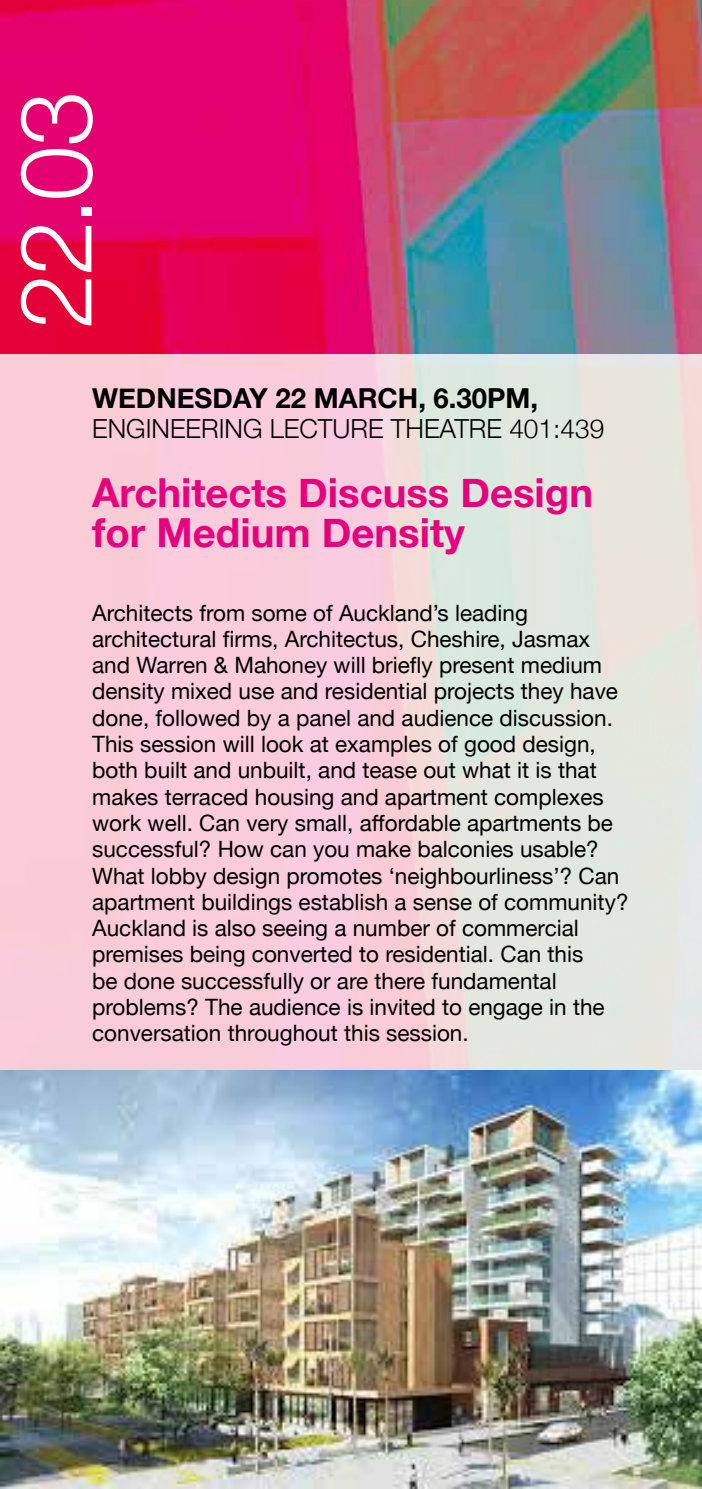
<style>
.page{position:relative;width:702px;height:1489px;background:#fff}
.page>*{position:absolute;margin:0;border:0;box-sizing:border-box;transform-origin:0 0}
.t1{font:300 100px "Helvetica Neue";color:#fff}
.t2{font:700 40px/40px "Helvetica Neue";color:#e6007d}
.t3{font:700 27.5px "Helvetica Neue";color:#000}
.t4{font:300 26.25px "Helvetica Neue";color:#000}
.t5{font:22.5px/26.2px "Helvetica Neue";color:#000}
</style>
<div class="page">
<img style="left:0;top:0;width:702px;height:354px">
<svg style="left:0;top:354px;width:702px;height:716px;background:#f0d6db"></svg>
<img style="left:0;top:1070px;width:702px;height:418px">
<h1 class="t1" style="left:-25px;top:329px;width:240px;rotate:-90deg">22.03</h1>
<p class="t3" style="left:92px;top:377px;width:447px">WEDNESDAY 22 MARCH, 6.30PM,</p>
<p class="t4" style="left:92px;top:408px;width:513px">ENGINEERING LECTURE THEATRE 401:439</p>
<h2 class="t2" style="left:92px;top:473px;width:502px">Architects Discuss Design for Medium Density</h2>
<p class="t5" style="left:92px;top:600px;width:538px">Architects from some of Auckland’s leading architectural firms, Architectus, Cheshire, Jasmax and Warren &amp; Mahoney will briefly present medium density mixed use and residential projects they have done, followed by a panel and audience discussion.<br>This session will look at examples of good design, both built and unbuilt, and tease out what it is that makes terraced housing and apartment complexes work well. Can very small, affordable apartments be successful? How can you make balconies usable?<br>What lobby design promotes ‘neighbourliness’? Can apartment buildings establish a sense of community?<br>Auckland is also seeing a number of commercial premises being converted to residential. Can this<br>be done successfully or are there fundamental problems? The audience is invited to engage in the conversation throughout this session.</p>
</div>
